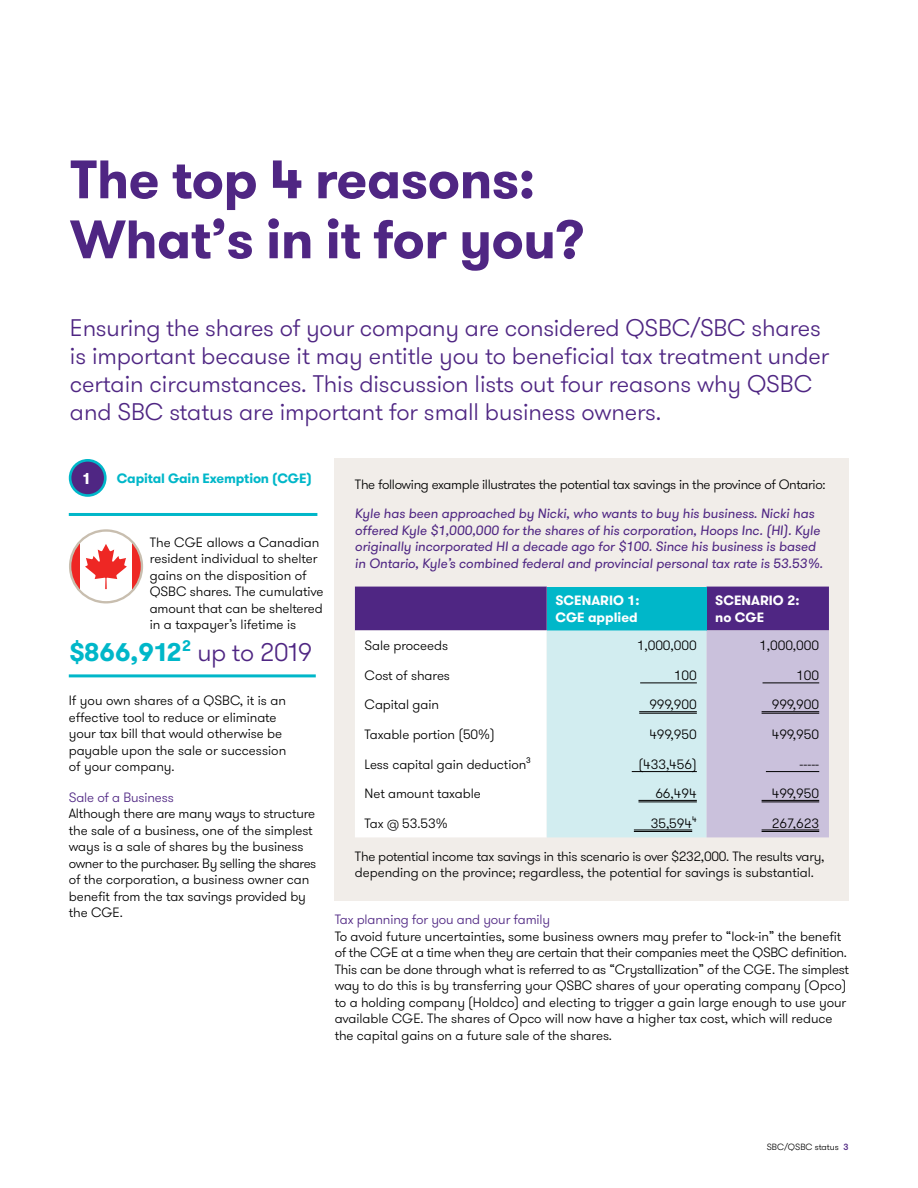
<style>
.page{position:relative;width:918px;height:1188px;background:#fff}
.page>*{position:absolute;margin:0;border:0;box-sizing:border-box;transform-origin:0 0}
.t1{font:700 54px/60px "GT Walsheim Pro";letter-spacing:-.01em;color:#4f2683}
.t2{font:700 25.5px "GT Walsheim Pro";letter-spacing:-.025em;color:#00b7c9}
.t3{font:300 24px/27.8px "GT Walsheim Pro";letter-spacing:-.005em;color:#4f2683}
.t4{font:700 15.75px "GT Walsheim Pro";color:#fff}
.t5{font:300 13.5px/16.5px "GT Walsheim Pro";letter-spacing:-.005em;color:#000}
.t6{font:italic 13.5px/16.5px "GT Walsheim Pro";letter-spacing:-.005em;color:#4f2683}
.t7{font:300 13.5px "GT Walsheim Pro";letter-spacing:-.025em;color:#000}
.t8{font:300 13.5px "GT Walsheim Pro";letter-spacing:-.01em;color:#4f2683}
.t9{font:700 13.5px/16.5px "GT Walsheim Pro";color:#fff}
.t10{font:700 13.5px "GT Walsheim Pro";letter-spacing:-.01em;color:#00b7c9}
.t11{font:300 9px "GT Walsheim Pro";color:#000}
.s1{font-weight:300;color:#4f2683}
.s2{font-weight:500;color:#4f2683}
</style>
<div class="page">
<div style="left:70px;top:460px;width:35px;height:35px;background:#4f2683;border-radius:50%"></div>
<div style="left:69px;top:459px;width:38px;height:38px;border:3px solid #00b7c9;border-radius:50%"></div>
<hr style="left:69px;top:513px;width:248px;height:3px;background:#00b7c9">
<hr style="left:69px;top:674px;width:247px;height:3px;background:#00b7c9">
<svg style="left:69px;top:529px;width:74px;height:74px"></svg>
<div style="left:335px;top:459px;width:514px;height:442px;background:#f1ede9"></div>
<svg style="left:355px;top:587px;width:474px;height:250px;background:#c3cfe1"></svg>
<hr style="left:640px;top:683px;width:57px;height:1px;background:#000">
<hr style="left:763px;top:683px;width:56px;height:1px;background:#000">
<hr style="left:639px;top:711px;width:58px;height:1px;background:#000">
<hr style="left:639px;top:713px;width:58px;height:1px;background:#000">
<hr style="left:762px;top:711px;width:57px;height:1px;background:#000">
<hr style="left:762px;top:713px;width:57px;height:1px;background:#000">
<hr style="left:632px;top:771px;width:65px;height:1px;background:#000">
<hr style="left:766px;top:771px;width:53px;height:1px;background:#000">
<hr style="left:638px;top:800px;width:59px;height:1px;background:#000">
<hr style="left:638px;top:802px;width:59px;height:1px;background:#000">
<hr style="left:762px;top:800px;width:57px;height:1px;background:#000">
<hr style="left:762px;top:802px;width:57px;height:1px;background:#000">
<hr style="left:634px;top:830px;width:58px;height:1px;background:#000">
<hr style="left:634px;top:831px;width:58px;height:1px;background:#000">
<hr style="left:762px;top:830px;width:57px;height:1px;background:#000">
<hr style="left:762px;top:831px;width:57px;height:1px;background:#000">
<h1 class="t1" style="left:70px;top:150px;width:516px">The top 4 reasons:<br>What’s in it for you?</h1>
<p class="t3" style="left:70px;top:315px;width:761px">Ensuring the shares of your company are considered QSBC/SBC shares is important because it may entitle you to beneficial tax treatment under certain circumstances. This discussion lists out four reasons why QSBC and SBC status are important for small business owners.</p>
<p class="t4" style="left:83px;top:468px;width:8px">1</p>
<p class="t10" style="left:117px;top:469px;width:197px">Capital Gain Exemption (CGE)</p>
<p class="t5" style="left:150px;top:534px;width:175px">The CGE allows a Canadian resident individual to shelter gains on the disposition of<br>QSBC shares. The cumulative amount that can be sheltered in a taxpayer’s lifetime is</p>
<h2 class="t2" style="left:69px;top:635px;width:245px">$866,912<sup>2</sup> <span class="s1">up to 2019</span></h2>
<p class="t5" style="left:69px;top:692px;width:219px">If you own shares of a QSBC, it is an effective tool to reduce or eliminate your tax bill that would otherwise be payable upon the sale or succession of your company.</p>
<p class="t8" style="left:69px;top:789px;width:107px">Sale of a Business</p>
<p class="t5" style="left:69px;top:806px;width:249px">Although there are many ways to structure the sale of a business, one of the simplest ways is a sale of shares by the business owner to the purchaser. By selling the shares of the corporation, a business owner can benefit from the tax savings provided by the CGE.</p>
<p class="t7" style="left:355px;top:476px;width:472px">The following example illustrates the potential tax savings in the province of Ontario:</p>
<p class="t6" style="left:355px;top:506px;width:470px">Kyle has been approached by Nicki, who wants to buy his business. Nicki has offered Kyle $1,000,000 for the shares of his corporation, Hoops Inc. (HI). Kyle originally incorporated HI a decade ago for $100. Since his business is based in Ontario, Kyle’s combined federal and provincial personal tax rate is 53.53%.</p>
<p class="t9" style="left:555px;top:592px;width:86px">SCENARIO 1:<br>CGE applied</p>
<p class="t9" style="left:715px;top:592px;width:86px">SCENARIO 2: no CGE</p>
<p class="t5" style="left:365px;top:638px;width:85px">Sale proceeds</p>
<p class="t5" style="left:637px;top:638px;width:62px">1,000,000</p>
<p class="t5" style="left:759px;top:638px;width:62px">1,000,000</p>
<p class="t5" style="left:365px;top:667px;width:87px">Cost of shares</p>
<p class="t5" style="left:674px;top:667px;width:24px">100</p>
<p class="t5" style="left:796px;top:667px;width:24px">100</p>
<p class="t5" style="left:365px;top:697px;width:76px">Capital gain</p>
<p class="t5" style="left:649px;top:697px;width:49px">999,900</p>
<p class="t5" style="left:772px;top:697px;width:49px">999,900</p>
<p class="t5" style="left:365px;top:726px;width:132px">Taxable portion (50%)</p>
<p class="t5" style="left:649px;top:726px;width:49px">499,950</p>
<p class="t5" style="left:772px;top:726px;width:49px">499,950</p>
<p class="t5" style="left:365px;top:756px;width:168px">Less capital gain deduction<sup>3</sup></p>
<p class="t5" style="left:639px;top:756px;width:60px">(433,456)</p>
<p class="t5" style="left:800px;top:756px;width:21px">-----</p>
<p class="t5" style="left:365px;top:786px;width:118px">Net amount taxable</p>
<p class="t5" style="left:655px;top:786px;width:43px">66,494</p>
<p class="t5" style="left:772px;top:786px;width:49px">499,950</p>
<p class="t5" style="left:365px;top:815px;width:84px">Tax @ 53.53%</p>
<p class="t5" style="left:651px;top:815px;width:48px">35,594<sup>4</sup></p>
<p class="t5" style="left:772px;top:815px;width:49px">267,623</p>
<p class="t5" style="left:355px;top:848px;width:471px">The potential income tax savings in this scenario is over $232,000. The results vary, depending on the province; regardless, the potential for savings is substantial.</p>
<p class="t8" style="left:335px;top:911px;width:217px">Tax planning for you and your family</p>
<p class="t5" style="left:335px;top:928px;width:516px">To avoid future uncertainties, some business owners may prefer to “lock-in” the benefit of the CGE at a time when they are certain that their companies meet the QSBC definition.<br>This can be done through what is referred to as “Crystallization” of the CGE. The simplest way to do this is by transferring your QSBC shares of your operating company (Opco) to a holding company (Holdco) and electing to trigger a gain large enough to use your available CGE. The shares of Opco will now have a higher tax cost, which will reduce the capital gains on a future sale of the shares.</p>
<p class="t11" style="left:767px;top:1141px;width:83px">SBC/QSBC status <span class="s2">3</span></p>
</div>
